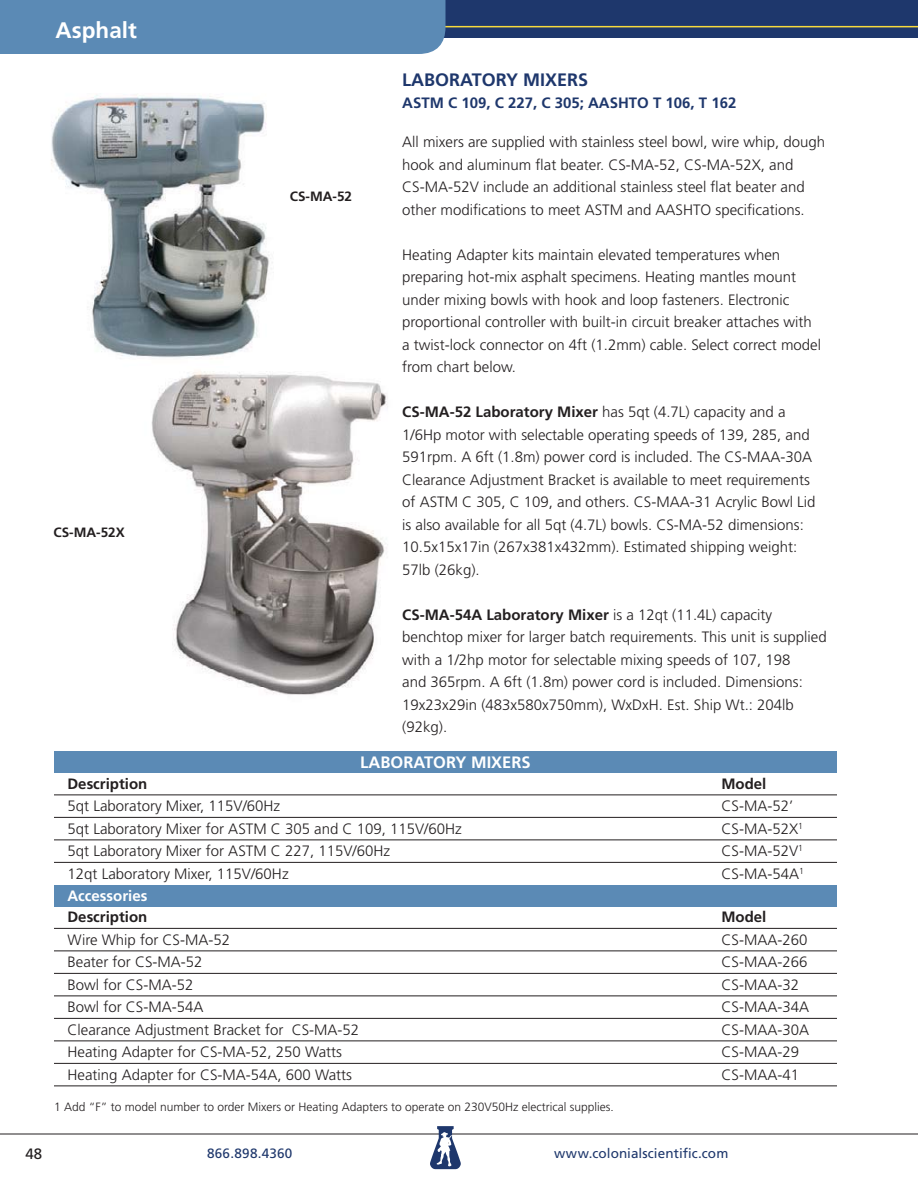
<style>
.page{position:relative;width:918px;height:1188px;background:#fff}
.page>*{position:absolute;margin:0;border:0;box-sizing:border-box;transform-origin:0 0}
.t1{font:700 22.5px "Frutiger";color:#fff}
.t2{font:700 18px "Frutiger";color:#1e376c}
.t3{font:700 16.5px "Frutiger";color:#fff}
.t4{font:300 15px/22.5px "Frutiger";color:#231f20}
.t5{font:700 15px "Frutiger";color:#1e376c}
.t6{font:700 15px "Frutiger";color:#231f20}
.t7{font:700 15px "Frutiger";color:#fff}
.t8{font:15px "Frutiger";color:#231f20}
.t9{font:13.5px "Frutiger";letter-spacing:.01em;color:#1e376c}
.t10{font:700 13.5px "Frutiger";color:#231f20}
.t11{font:300 12px "Frutiger";color:#231f20}
.s1{font-weight:700}
</style>
<div class="page">
<hr style="left:0;top:1134px;width:918px;height:1px;background:#231f20">
<svg style="left:430px;top:1126px;width:31px;height:43px"></svg>
<div style="left:402px;top:0;width:516px;height:38px;background:#1e376c"></div>
<hr style="left:416px;top:26px;width:502px;height:1px;background:#f8da3d">
<div style="left:0;top:0;width:446px;height:54px;background:#5b8ab5"></div>
<div style="left:54px;top:751px;width:783px;height:22px;background:#5b8ab5"></div>
<div style="left:54px;top:885px;width:783px;height:22px;background:#5b8ab5"></div>
<hr style="left:54px;top:795px;width:783px;height:1px;background:#231f20">
<hr style="left:54px;top:817px;width:783px;height:1px;background:#231f20">
<hr style="left:54px;top:840px;width:783px;height:1px;background:#231f20">
<hr style="left:54px;top:862px;width:783px;height:1px;background:#231f20">
<hr style="left:54px;top:928px;width:783px;height:1px;background:#231f20">
<hr style="left:54px;top:951px;width:783px;height:1px;background:#231f20">
<hr style="left:54px;top:973px;width:783px;height:1px;background:#231f20">
<hr style="left:54px;top:996px;width:783px;height:1px;background:#231f20">
<hr style="left:54px;top:1018px;width:783px;height:1px;background:#231f20">
<hr style="left:54px;top:1041px;width:783px;height:1px;background:#231f20">
<hr style="left:54px;top:1063px;width:783px;height:1px;background:#231f20">
<hr style="left:54px;top:1086px;width:783px;height:1px;background:#231f20">
<img style="left:51px;top:94px;width:222px;height:264px">
<img style="left:151px;top:371px;width:237px;height:324px">
<h1 class="t1" style="left:56px;top:21px;width:83px">Asphalt</h1>
<p class="t10" style="left:53px;top:527px;width:73px">CS-MA-52X</p>
<p class="t10" style="left:290px;top:191px;width:64px">CS-MA-52</p>
<p class="t2" style="left:402px;top:72px;width:187px">LABORATORY MIXERS</p>
<p class="t5" style="left:402px;top:97px;width:336px">ASTM C 109, C 227, C 305; AASHTO T 106, T 162</p>
<p class="t4" style="left:402px;top:132px;width:424px">All mixers are supplied with stainless steel bowl, wire whip, dough hook and aluminum flat beater. CS-MA-52, CS-MA-52X, and CS-MA-52V include an additional stainless steel flat beater and other modifications to meet ASTM and AASHTO specifications.</p>
<p class="t4" style="left:402px;top:245px;width:420px">Heating Adapter kits maintain elevated temperatures when preparing hot-mix asphalt specimens. Heating mantles mount under mixing bowls with hook and loop fasteners. Electronic proportional controller with built-in circuit breaker attaches with a twist-lock connector on 4ft (1.2mm) cable. Select correct model from chart below.</p>
<p class="t4" style="left:402px;top:402px;width:415px"><span class="s1">CS-MA-52 Laboratory Mixer</span> has 5qt (4.7L) capacity and a 1/6Hp motor with selectable operating speeds of 139, 285, and 591rpm. A 6ft (1.8m) power cord is included. The CS-MAA-30A Clearance Adjustment Bracket is available to meet requirements of ASTM C 305, C 109, and others. CS-MAA-31 Acrylic Bowl Lid is also available for all 5qt (4.7L) bowls. CS-MA-52 dimensions:<br>10.5x15x17in (267x381x432mm). Estimated shipping weight:<br>57lb (26kg).</p>
<p class="t4" style="left:402px;top:605px;width:426px"><span class="s1">CS-MA-54A Laboratory Mixer</span> is a 12qt (11.4L) capacity benchtop mixer for larger batch requirements. This unit is supplied with a 1/2hp motor for selectable mixing speeds of 107, 198<br>and 365rpm. A 6ft (1.8m) power cord is included. Dimensions:<br>19x23x29in (483x580x750mm), WxDxH. Est. Ship Wt.: 204lb (92kg).</p>
<p class="t3" style="left:360px;top:756px;width:172px">LABORATORY MIXERS</p>
<p class="t6" style="left:68px;top:778px;width:81px">Description</p>
<p class="t6" style="left:722px;top:778px;width:46px">Model</p>
<p class="t4" style="left:68px;top:796px;width:214px">5qt Laboratory Mixer, 115V/60Hz</p>
<p class="t4" style="left:722px;top:796px;width:73px">CS-MA-52’</p>
<p class="t4" style="left:68px;top:819px;width:396px">5qt Laboratory Mixer for ASTM C 305 and C 109, 115V/60Hz</p>
<p class="t4" style="left:722px;top:819px;width:83px">CS-MA-52X<sup>1</sup></p>
<p class="t4" style="left:67px;top:841px;width:324px">5qt Laboratory Mixer for ASTM C 227, 115V/60Hz</p>
<p class="t4" style="left:722px;top:841px;width:83px">CS-MA-52V<sup>1</sup></p>
<p class="t4" style="left:68px;top:864px;width:223px">12qt Laboratory Mixer, 115V/60Hz</p>
<p class="t4" style="left:722px;top:864px;width:84px">CS-MA-54A<sup>1</sup></p>
<p class="t7" style="left:68px;top:890px;width:81px">Accessories</p>
<p class="t6" style="left:68px;top:911px;width:81px">Description</p>
<p class="t6" style="left:722px;top:911px;width:46px">Model</p>
<p class="t4" style="left:68px;top:930px;width:164px">Wire Whip for CS-MA-52</p>
<p class="t4" style="left:722px;top:930px;width:87px">CS-MAA-260</p>
<p class="t4" style="left:68px;top:952px;width:137px">Beater for CS-MA-52</p>
<p class="t4" style="left:722px;top:952px;width:87px">CS-MAA-266</p>
<p class="t4" style="left:68px;top:975px;width:127px">Bowl for CS-MA-52</p>
<p class="t4" style="left:722px;top:975px;width:79px">CS-MAA-32</p>
<p class="t4" style="left:68px;top:997px;width:137px">Bowl for CS-MA-54A</p>
<p class="t4" style="left:722px;top:997px;width:89px">CS-MAA-34A</p>
<p class="t4" style="left:68px;top:1020px;width:293px">Clearance Adjustment Bracket for CS-MA-52</p>
<p class="t4" style="left:722px;top:1020px;width:89px">CS-MAA-30A</p>
<p class="t4" style="left:68px;top:1042px;width:276px">Heating Adapter for CS-MA-52, 250 Watts</p>
<p class="t4" style="left:722px;top:1042px;width:79px">CS-MAA-29</p>
<p class="t4" style="left:68px;top:1065px;width:286px">Heating Adapter for CS-MA-54A, 600 Watts</p>
<p class="t4" style="left:722px;top:1065px;width:79px">CS-MAA-41</p>
<p class="t11" style="left:54px;top:1102px;width:561px">1 Add “F” to model number to order Mixers or Heating Adapters to operate on 230V50Hz electrical supplies.</p>
<p class="t8" style="left:25px;top:1148px;width:18px">48</p>
<p class="t9" style="left:207px;top:1148px;width:87px">866.898.4360</p>
<p class="t9" style="left:554px;top:1148px;width:176px">www.colonialscientific.com</p>
</div>
